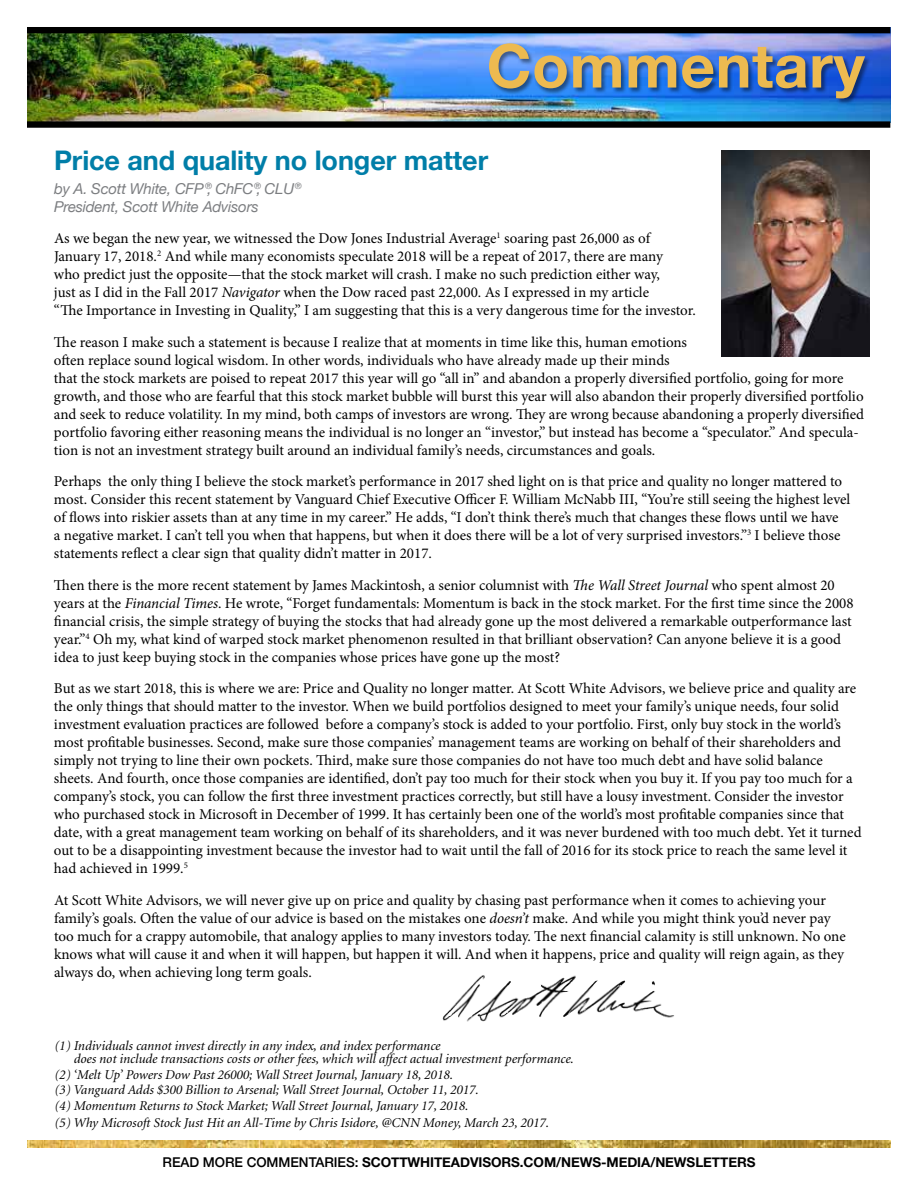
<style>
.page{position:relative;width:918px;height:1188px;background:#fff}
.page>*{position:absolute;margin:0;border:0;box-sizing:border-box;transform-origin:0 0}
.t1{font:700 60.45px "Helvetica Neue";letter-spacing:.01em;color:#edba50}
.t2{font:700 27px "Helvetica Neue";letter-spacing:-.005em;color:#007ea8}
.t3{font:15px/18px "Minion Pro";letter-spacing:-.005em;color:#000}
.t4{font:italic 15px/18px "Helvetica Neue";letter-spacing:-.015em;color:#7c7e81}
.t5{font:italic 13.5px/15.6px "Minion";color:#000}
.t6{font:700 13.5px "Helvetica Neue";letter-spacing:-.005em;color:#000}
.t7{font:500 13.5px "Helvetica Neue";color:#000}
.s1{font-style:italic}
.s2{font-weight:500}
</style>
<div class="page">
<img style="left:27px;top:33px;width:863px;height:88px">
<img style="left:442px;top:975px;width:232px;height:47px">
<div style="left:489px;top:43px;width:383px;height:62px;background:#000;opacity:.45"></div>
<div style="left:27px;top:27px;width:863px;height:6px;border:2px solid #000"></div>
<div style="left:28px;top:122px;width:862px;height:5px;background:#000"></div>
<div style="left:27px;top:121px;width:863px;height:7px;border:2px solid #000"></div>
<img style="left:27px;top:1141px;width:864px;height:6px">
<img style="left:721px;top:150px;width:149px;height:207px">
<h1 class="t1" style="left:487px;top:19px;width:380px">Commentary</h1>
<h2 class="t2" style="left:54px;top:139px;width:436px">Price and quality no longer matter</h2>
<p class="t4" style="left:54px;top:180px;width:249px">by A. Scott White, CFP <sup>®</sup>, ChFC<sup>®</sup>, CLU<sup>®<br></sup>President, Scott White Advisors</p>
<p class="t3" style="left:54px;top:230px;width:643px">As we began the new year, we witnessed the Dow Jones Industrial Average<sup>1</sup> soaring past 26,000 as of January 17, 2018.<sup>2</sup> And while many economists speculate 2018 will be a repeat of 2017, there are many<br>who predict just the opposite—that the stock market will crash. I make no such prediction either way,<br>just as I did in the Fall 2017 <span class="s1">Navigator</span> when the Dow raced past 22,000. As I expressed in my article<br>“The Importance in Investing in Quality,” I am suggesting that this is a very dangerous time for the investor.</p>
<p class="t3" style="left:54px;top:333px;width:812px">The reason I make such a statement is because I realize that at moments in time like this, human emotions<br>often replace sound logical wisdom. In other words, individuals who have already made up their minds<br>that the stock markets are poised to repeat 2017 this year will go “all in” and abandon a properly diversified portfolio, going for more growth, and those who are fearful that this stock market bubble will burst this year will also abandon their properly diversified portfolio and seek to reduce volatility. In my mind, both camps of investors are wrong. They are wrong because abandoning a properly diversified portfolio favoring either reasoning means the individual is no longer an “investor,” but instead has become a “speculator.” And specula&shy;tion is not an investment strategy built around an individual family’s needs, circumstances and goals.</p>
<p class="t3" style="left:54px;top:473px;width:798px">Perhaps the only thing I believe the stock market’s performance in 2017 shed light on is that price and quality no longer mattered to most. Consider this recent statement by Vanguard Chief Executive Officer F. William McNabb III, “You’re still seeing the highest level of flows into riskier assets than at any time in my career.” He adds, “I don’t think there’s much that changes these flows until we have<br>a negative market. I can’t tell you when that happens, but when it does there will be a lot of very surprised investors.”<sup>3</sup> I believe those statements reflect a clear sign that quality didn’t matter in 2017.</p>
<p class="t3" style="left:54px;top:576px;width:801px">Then there is the more recent statement by James Mackintosh, a senior columnist with <span class="s1">The Wall Street Journal</span> who spent almost 20 years at the <span class="s1">Financial Times</span>. He wrote, “Forget fundamentals: Momentum is back in the stock market. For the first time since the 2008 financial crisis, the simple strategy of buying the stocks that had already gone up the most delivered a remarkable outperformance last year.”<sup>4</sup> Oh my, what kind of warped stock market phenomenon resulted in that brilliant observation? Can anyone believe it is a good idea to just keep buying stock in the companies whose prices have gone up the most?</p>
<p class="t3" style="left:54px;top:680px;width:809px">But as we start 2018, this is where we are: Price and Quality no longer matter. At Scott White Advisors, we believe price and quality are the only things that should matter to the investor. When we build portfolios designed to meet your family’s unique needs, four solid investment evaluation practices are followed before a company’s stock is added to your portfolio. First, only buy stock in the world’s most profitable businesses. Second, make sure those companies’ management teams are working on behalf of their shareholders and simply not trying to line their own pockets. Third, make sure those companies do not have too much debt and have solid balance sheets. And fourth, once those companies are identified, don’t pay too much for their stock when you buy it. If you pay too much for a company’s stock, you can follow the first three investment practices correctly, but still have a lousy investment. Consider the investor who purchased stock in Microsoft in December of 1999. It has certainly been one of the world’s most profitable companies since that date, with a great management team working on behalf of its shareholders, and it was never burdened with too much debt. Yet it turned out to be a disappointing investment because the investor had to wait until the fall of 2016 for its stock price to reach the same level it had achieved in 1999.<sup>5</sup></p>
<p class="t3" style="left:54px;top:891px;width:793px">At Scott White Advisors, we will never give up on price and quality by chasing past performance when it comes to achieving your family’s goals. Often the value of our advice is based on the mistakes one <span class="s1">doesn’t</span> make. And while you might think you’d never pay too much for a crappy automobile, that analogy applies to many investors today. The next financial calamity is still unknown. No one knows what will cause it and when it will happen, but happen it will. And when it happens, price and quality will reign again, as they always do, when achieving long term goals.</p>
<p class="t5" style="left:73px;top:1039px;width:502px;line-height:13.5px;text-indent:-19px">(1) Individuals cannot invest directly in any index, and index performance<br>does not include transactions costs or other fees, which will affect actual investment performance.</p>
<p class="t5" style="left:54px;top:1067px;width:426px">(2) ‘Melt Up’ Powers Dow Past 26000; Wall Street Journal, January 18, 2018.<br>(3) Vanguard Adds $300 Billion to Arsenal; Wall Street Journal, October 11, 2017. (4) Momentum Returns to Stock Market; Wall Street Journal, January 17, 2018.</p>
<p class="t5" style="left:54px;top:1116px;width:496px">(5) Why Microsoft Stock Just Hit an All-Time by Chris Isidore, @CNN Money, March 23, 2017.</p>
<p class="t7" style="left:163px;top:1151px;width:20px">READ</p>
<p class="t7" style="left:203px;top:1151px;width:56px">MORECOMME</p>
<p class="t6" style="left:299px;top:1151px;width:170px"><span class="s2">NTARIES :</span> SCOTTWHITEADVIS</p>
<p class="t6" style="left:491px;top:1151px;width:265px">ORS.COM/NEWS-MEDIA/NEWSLETTERS</p>
</div>
